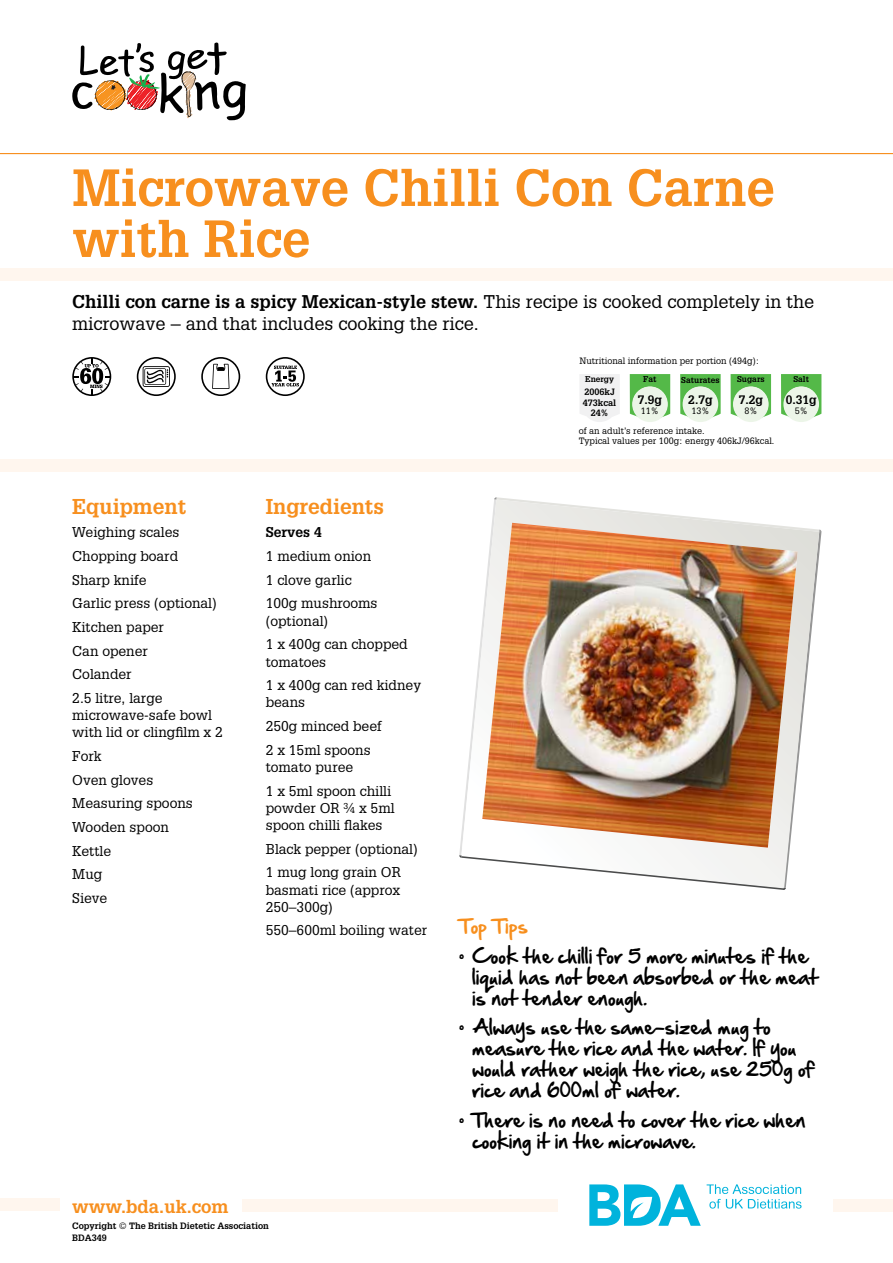
<style>
.page{position:relative;width:893px;height:1263px;background:#fff}
.page>*{position:absolute;margin:0;border:0;box-sizing:border-box;transform-origin:0 0}
.t1{font:700 51px/51px "Glypha";color:#f78f1e}
.t2{font:700 21px "Glypha";color:#f78f1e}
.t3{font:18px/21px "Hand Of Sean";color:#000}
.t4{font:18px/22.5px "Glypha";color:#000}
.t5{font:700 18px "Glypha";color:#f78f1e}
.t6{font:18px "Hand Of Sean";color:#f78f1e}
.t7{font:13.8px/23.7px "Glypha";color:#000}
.t8{font:700 13.8px "Glypha";color:#000}
.t9{font:700 12px "Glypha";color:#000}
.t10{font:9px/10.5px "Glypha";color:#000}
.t11{font:700 9px/10.5px "Glypha";color:#000}
.t12{font:700 8.25px "Glypha";color:#000}
.s1{font-weight:700}
</style>
<div class="page">
<hr style="left:0;top:153px;width:893px;height:1px;background:#f78f1e">
<div style="left:0;top:268px;width:893px;height:13px;background:#fff6ee"></div>
<div style="left:0;top:1198px;width:60px;height:13px;background:#fff6ee"></div>
<div style="left:833px;top:1199px;width:60px;height:12px;background:#fff6ee"></div>
<div style="left:242px;top:1199px;width:316px;height:12px;background:#fff6ee"></div>
<svg style="left:589px;top:1184px;width:213px;height:42px"></svg>
<svg style="left:72px;top:43px;width:174px;height:77px"></svg>
<div style="left:0;top:459px;width:893px;height:13px;background:#fff6ee"></div>
<svg style="left:459px;top:497px;width:363px;height:393px"></svg>
<img style="left:482px;top:523px;width:316px;height:325px">
<svg style="left:580px;top:374px;width:40px;height:48px"></svg>
<svg style="left:630px;top:374px;width:40px;height:43px"></svg>
<svg style="left:680px;top:374px;width:41px;height:44px"></svg>
<svg style="left:731px;top:374px;width:40px;height:43px"></svg>
<svg style="left:781px;top:374px;width:40px;height:44px"></svg>
<div style="left:632px;top:386px;width:36px;height:36px;background:#ecf5e8;border-radius:50%"></div>
<div style="left:683px;top:386px;width:35px;height:36px;background:#ecf5e8;border-radius:50%"></div>
<div style="left:733px;top:386px;width:36px;height:36px;background:#ecf5e8;border-radius:50%"></div>
<div style="left:783px;top:386px;width:36px;height:36px;background:#ecf5e8;border-radius:50%"></div>
<svg style="left:72px;top:357px;width:39px;height:39px"></svg>
<svg style="left:137px;top:357px;width:39px;height:39px"></svg>
<svg style="left:201px;top:357px;width:39px;height:39px"></svg>
<svg style="left:266px;top:357px;width:39px;height:39px"></svg>
<h1 class="t1" style="left:72px;top:161px;width:704px">Microwave Chilli Con Carne with Rice</h1>
<h3 class="t4" style="left:72px;top:289px;width:743px"><span class="s1">Chilli con carne is a spicy Mexican-style stew.</span> This recipe is cooked completely in the microwave – and that includes cooking the rice.</h3>
<p class="t10" style="left:579px;top:355px;width:181px">Nutritional information per portion (494g):</p>
<p class="t12" style="left:643px;top:374px;width:15px">Fat</p>
<p class="t12" style="left:681px;top:375px;width:40px">Saturates</p>
<p class="t12" style="left:737px;top:374px;width:29px">Sugars</p>
<p class="t12" style="left:793px;top:374px;width:17px">Salt</p>
<p class="t12" style="left:585px;top:374px;width:30px">Energy</p>
<p class="t11" style="left:583px;top:386px;width:35px;text-align:center">2006kJ<br>473kcal<br>24%</p>
<p class="t9" style="left:786px;top:392px;width:32px">0.31g</p>
<p class="t9" style="left:638px;top:392px;width:26px">7.9g</p>
<p class="t10" style="left:641px;top:406px;width:20px">11%</p>
<p class="t9" style="left:688px;top:392px;width:26px">2.7g</p>
<p class="t10" style="left:691px;top:406px;width:20px">13%</p>
<p class="t9" style="left:739px;top:392px;width:26px">7.2g</p>
<p class="t10" style="left:744px;top:406px;width:15px">8%</p>
<p class="t10" style="left:795px;top:406px;width:15px">5%</p>
<h2 class="t2" style="left:72px;top:493px;width:115px">Equipment</h2>
<p class="t7" style="left:72px;top:520px;width:146px">Weighing scales<br>Chopping board<br>Sharp knife<br>Garlic press (optional)<br>Kitchen paper<br>Can opener<br>Colander<br>2.5 litre, large</p>
<p class="t7" style="left:72px;top:706px;width:152px;line-height:17.2px">microwave-safe bowl with lid or clingfilm x 2</p>
<p class="t7" style="left:72px;top:744px;width:122px">Fork<br>Oven gloves<br>Measuring spoons<br>Wooden spoon<br>Kettle<br>Mug<br>Sieve</p>
<p class="t10" style="left:579px;top:425px;width:197px">of an adult’s reference intake.<br>Typical values per 100g: energy 406kJ/96kcal.</p>
<h2 class="t2" style="left:266px;top:493px;width:120px">Ingredients</h2>
<p class="t8" style="left:266px;top:524px;width:57px">Serves 4</p>
<p class="t7" style="left:266px;top:544px;width:113px">1 medium onion<br>1 clove garlic<br>100g mushrooms</p>
<p class="t7" style="left:266px;top:609px;width:143px">(optional)<br>1 x 400g can chopped</p>
<p class="t7" style="left:266px;top:649px;width:157px">tomatoes<br>1 x 400g can red kidney</p>
<p class="t7" style="left:266px;top:690px;width:117px">beans<br>250g minced beef<br>2 x 15ml spoons</p>
<p class="t7" style="left:266px;top:755px;width:127px">tomato puree<br>1 x 5ml spoon chilli</p>
<p class="t7" style="left:266px;top:799px;width:130px;line-height:17.2px">powder OR ¾ x 5ml spoon chilli flakes</p>
<p class="t7" style="left:266px;top:837px;width:153px">Black pepper (optional)<br>1 mug long grain OR</p>
<p class="t7" style="left:266px;top:881px;width:136px;line-height:17.2px">basmati rice (approx<br>250–300g)</p>
<p class="t7" style="left:266px;top:918px;width:163px">550–600ml boiling water</p>
<h3 class="t6" style="left:459px;top:910px;width:70px">Top Tips</h3>
<h3 class="t3" style="left:472px;top:945px;width:347px;text-indent:-13px">• Cook the chilli for 5 more minutes if the liquid has not been absorbed or the meat is not tender enough.</h3>
<h3 class="t3" style="left:472px;top:1016px;width:344px;text-indent:-13px">• Always use the same-sized mug to measure the rice and the water. If you would rather weigh the rice, use 250g of rice and 600ml of water.</h3>
<h3 class="t3" style="left:472px;top:1109px;width:335px;text-indent:-13px">• There is no need to cover the rice when cooking it in the microwave.</h3>
<h3 class="t5" style="left:72px;top:1195px;width:158px">www.bda.uk.com</h3>
<p class="t11" style="left:72px;top:1219px;width:198px;line-height:12px">Copyright © The British Dietetic Association<br>BDA349</p>
</div>
